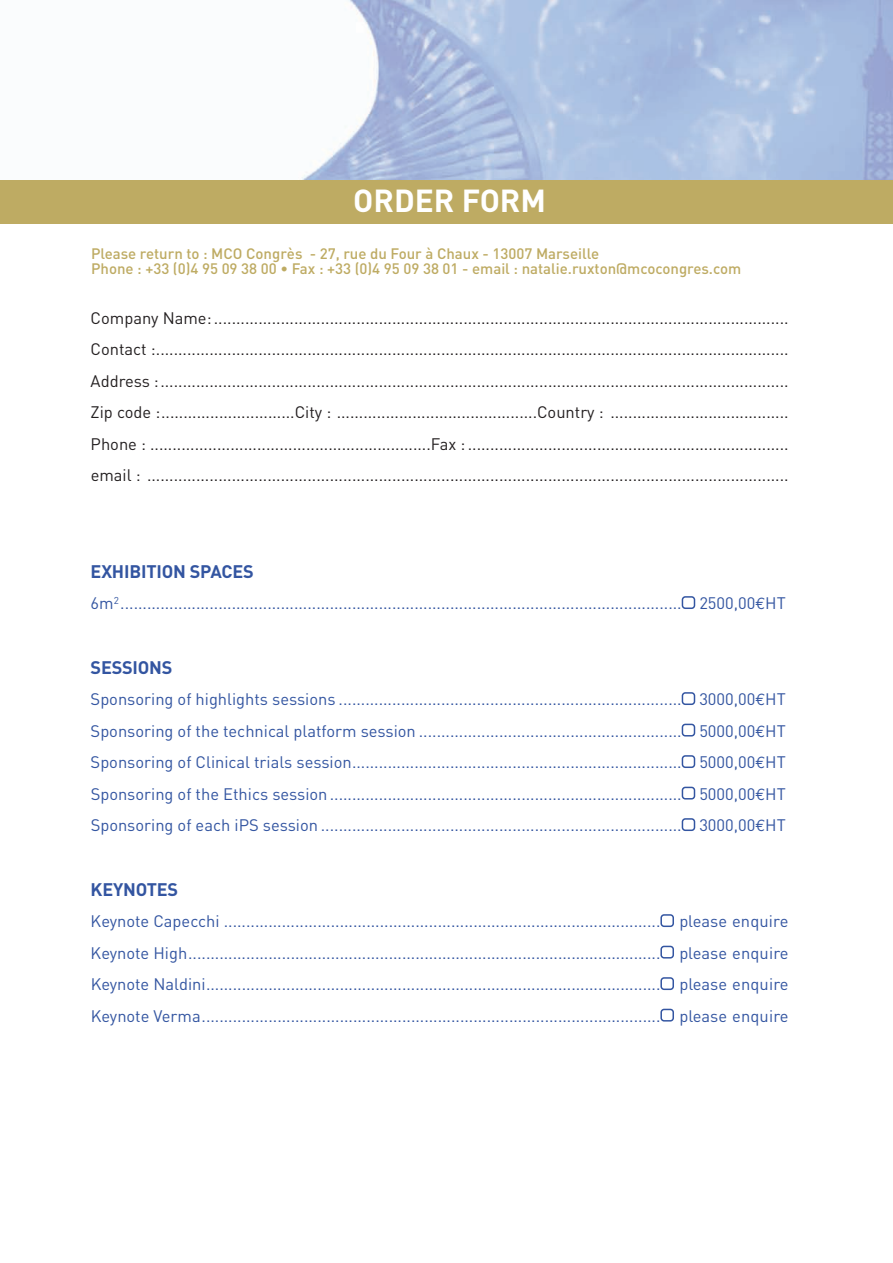
<style>
.page{position:relative;width:893px;height:1263px;background:#fff}
.page>*{position:absolute;margin:0;border:0;box-sizing:border-box;transform-origin:0 0}
.t1{font:700 31.5px "DIN";color:#fff}
.t2{font:700 18px "DIN";letter-spacing:-.01em;color:#3355a1}
.t3{font:16.5px/31.5px "DIN";color:#3355a1;text-align:justify}
.t4{font:16.5px/31.5px "DIN";color:#231f20;text-align:justify}
.t5{font:500 15px/15px "DIN";color:#beab63}
.s1{font-family:"Euro Mono"}
</style>
<div class="page">
<img style="left:302px;top:0;width:591px;height:180px">
<div style="left:0;top:180px;width:893px;height:43px;background:#beab63"></div>
<svg style="left:682px;top:596px;width:13px;height:13px"></svg>
<svg style="left:682px;top:692px;width:13px;height:13px"></svg>
<svg style="left:682px;top:724px;width:13px;height:12px"></svg>
<svg style="left:682px;top:755px;width:13px;height:13px"></svg>
<svg style="left:682px;top:787px;width:13px;height:12px"></svg>
<svg style="left:682px;top:818px;width:13px;height:13px"></svg>
<svg style="left:660px;top:914px;width:14px;height:13px"></svg>
<svg style="left:660px;top:946px;width:14px;height:12px"></svg>
<svg style="left:660px;top:977px;width:14px;height:13px"></svg>
<svg style="left:660px;top:1009px;width:14px;height:12px"></svg>
<h1 class="t1" style="left:353px;top:183px;width:194px">ORDER FORM</h1>
<p class="t5" style="left:91px;top:247px;width:652px">Please return to : MCO Congrès - 27, rue du Four à Chaux - 13007 Marseille<br>Phone : +33 (0)4 95 09 38 00 • Fax : +33 (0)4 95 09 38 01 - email : natalie.ruxton@mcocongres.com</p>
<p class="t4" style="left:91px;top:303px;width:699px">Company Name: .................................................................................................................................<br>Contact :..............................................................................................................................................<br>Address :.............................................................................................................................................<br>Zip code :..............................City : .............................................Country : ........................................<br>Phone : ...............................................................Fax : ........................................................................ email : ................................................................................................................................................</p>
<p class="t2" style="left:91px;top:561px;width:165px">EXHIBITION SPACES</p>
<p class="t3" style="left:91px;top:588px;width:697px">6m<sup>2</sup> .............................................................................................................................. 2500,00<span class="s1">€</span>HT</p>
<p class="t2" style="left:91px;top:657px;width:83px">SESSIONS</p>
<p class="t3" style="left:91px;top:684px;width:697px">Sponsoring of highlights sessions ............................................................................. 3000,00<span class="s1">€</span>HT Sponsoring of the technical platform session ........................................................... 5000,00<span class="s1">€</span>HT Sponsoring of Clinical trials session.......................................................................... 5000,00<span class="s1">€</span>HT Sponsoring of the Ethics session ............................................................................... 5000,00<span class="s1">€</span>HT Sponsoring of each iPS session ................................................................................. 3000,00<span class="s1">€</span>HT</p>
<p class="t2" style="left:91px;top:879px;width:89px">KEYNOTES</p>
<p class="t3" style="left:91px;top:906px;width:699px">Keynote Capecchi .................................................................................................. please enquire Keynote High.......................................................................................................... please enquire Keynote Naldini...................................................................................................... please enquire Keynote Verma....................................................................................................... please enquire</p>
</div>
